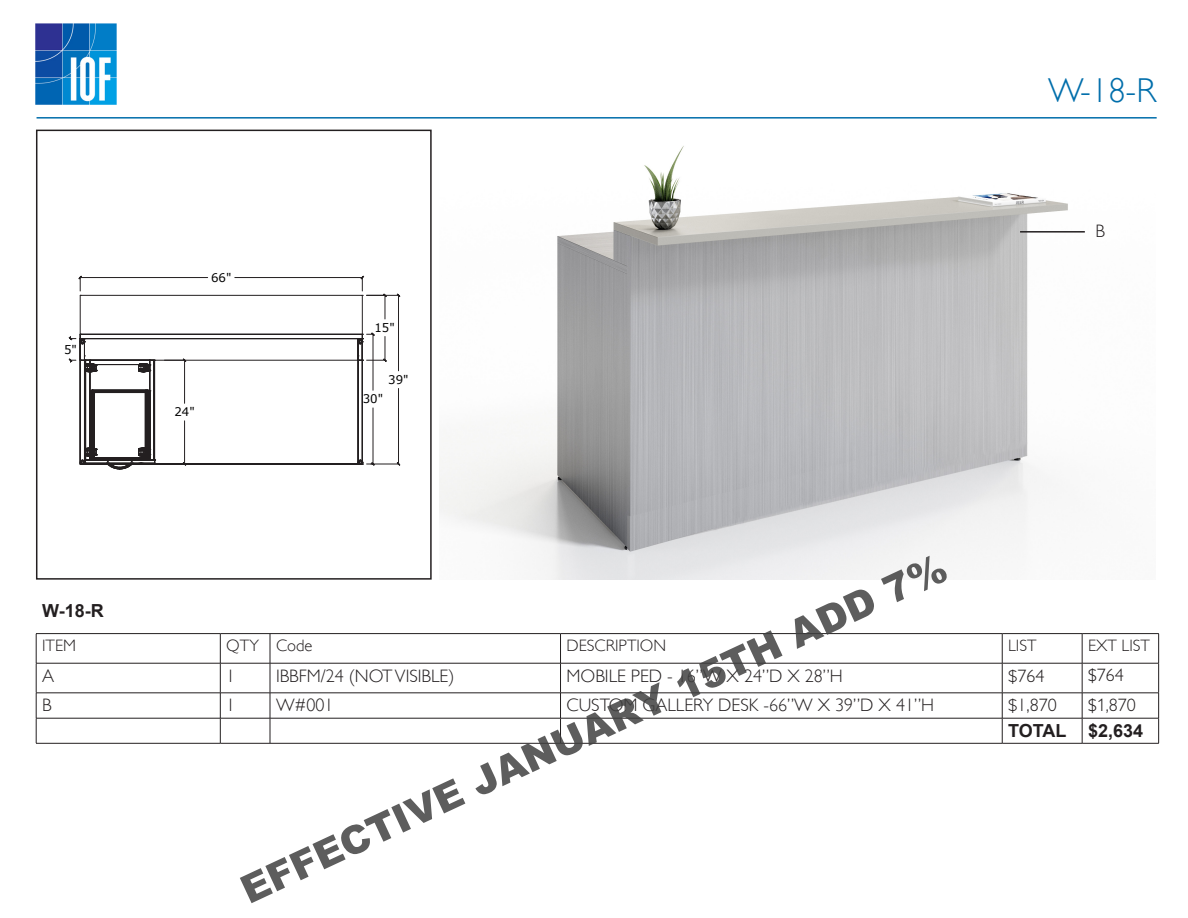
<style>
.page{position:relative;width:1188px;height:918px;background:#fff}
.page>*{position:absolute;margin:0;border:0;box-sizing:border-box;transform-origin:0 0}
.t1{font:900 39px "Arial";color:rgb(64 64 64/.85)}
.t2{font:300 34.5px "Gill Sans";color:#006eab}
.t3{font:300 18px "Gill Sans";color:#231f20}
.t4{font:700 18px "Arial";color:#231f20}
.t5{font:300 18px "Gill Sans Nova";color:#231f20}
.t6{font:300 16.5px "Gill Sans";color:#231f20}
.t7{font:11.85px "Verdana";color:#000}
.s1{font-family:"Gill Sans"}
.s2{font-family:"Gill Sans Nova"}
</style>
<div class="page">
<img style="left:36px;top:24px;width:81px;height:81px">
<hr style="left:37px;top:117px;width:1120px;height:2px;background:#006eab">
<img style="left:440px;top:146px;width:628px;height:434px">
<hr style="left:80px;top:277px;width:128px;height:1px;background:#231f20">
<hr style="left:235px;top:277px;width:127px;height:1px;background:#231f20">
<hr style="left:367px;top:295px;width:32px;height:1px;background:#231f20">
<hr style="left:398px;top:295px;width:1px;height:76px;background:#231f20">
<div style="left:80px;top:295px;width:283px;height:66px;border:1px solid #231f20"></div>
<svg style="left:78px;top:276px;width:4px;height:20px"></svg>
<svg style="left:360px;top:276px;width:27px;height:43px"></svg>
<svg style="left:69px;top:332px;width:331px;height:138px"></svg>
<div style="left:36px;top:130px;width:396px;height:450px;border:2px solid #231f20"></div>
<hr style="left:36px;top:633px;width:184px;height:1px;background:#231f20">
<svg style="left:36px;top:634px;width:1px;height:29px"></svg>
<hr style="left:220px;top:633px;width:50px;height:1px;background:#231f20">
<svg style="left:220px;top:634px;width:1px;height:29px"></svg>
<hr style="left:270px;top:633px;width:291px;height:1px;background:#231f20">
<svg style="left:270px;top:634px;width:1px;height:29px"></svg>
<hr style="left:561px;top:633px;width:441px;height:1px;background:#231f20">
<svg style="left:560px;top:634px;width:1px;height:29px"></svg>
<hr style="left:1002px;top:633px;width:80px;height:1px;background:#231f20">
<svg style="left:1002px;top:634px;width:1px;height:29px"></svg>
<hr style="left:1082px;top:633px;width:77px;height:1px;background:#231f20">
<svg style="left:1082px;top:634px;width:1px;height:29px"></svg>
<svg style="left:1158px;top:634px;width:1px;height:29px"></svg>
<hr style="left:36px;top:663px;width:184px;height:1px;background:#231f20">
<hr style="left:36px;top:663px;width:1px;height:30px;background:#231f20">
<hr style="left:220px;top:663px;width:50px;height:1px;background:#231f20">
<hr style="left:220px;top:663px;width:1px;height:30px;background:#231f20">
<hr style="left:270px;top:663px;width:291px;height:1px;background:#231f20">
<hr style="left:270px;top:663px;width:1px;height:30px;background:#231f20">
<hr style="left:561px;top:663px;width:441px;height:1px;background:#231f20">
<hr style="left:560px;top:663px;width:1px;height:30px;background:#231f20">
<hr style="left:1002px;top:663px;width:80px;height:1px;background:#231f20">
<hr style="left:1002px;top:663px;width:1px;height:30px;background:#231f20">
<hr style="left:1082px;top:663px;width:77px;height:1px;background:#231f20">
<hr style="left:1082px;top:663px;width:1px;height:30px;background:#231f20">
<hr style="left:1158px;top:663px;width:1px;height:30px;background:#231f20">
<hr style="left:36px;top:693px;width:184px;height:1px;background:#231f20">
<hr style="left:220px;top:693px;width:50px;height:1px;background:#231f20">
<hr style="left:270px;top:693px;width:291px;height:1px;background:#231f20">
<hr style="left:561px;top:693px;width:441px;height:1px;background:#231f20">
<hr style="left:1002px;top:693px;width:80px;height:1px;background:#231f20">
<hr style="left:1082px;top:693px;width:77px;height:1px;background:#231f20">
<svg style="left:220px;top:693px;width:1px;height:50px"></svg>
<svg style="left:270px;top:693px;width:1px;height:50px"></svg>
<svg style="left:560px;top:694px;width:1px;height:49px"></svg>
<svg style="left:1002px;top:693px;width:1px;height:50px"></svg>
<svg style="left:1082px;top:693px;width:1px;height:50px"></svg>
<hr style="left:36px;top:718px;width:184px;height:1px;background:#231f20">
<svg style="left:36px;top:693px;width:1px;height:50px"></svg>
<hr style="left:220px;top:718px;width:50px;height:1px;background:#231f20">
<hr style="left:270px;top:718px;width:291px;height:1px;background:#231f20">
<hr style="left:561px;top:718px;width:441px;height:1px;background:#231f20">
<hr style="left:1002px;top:718px;width:80px;height:1px;background:#231f20">
<hr style="left:1082px;top:718px;width:77px;height:1px;background:#231f20">
<svg style="left:1158px;top:693px;width:1px;height:50px"></svg>
<hr style="left:36px;top:743px;width:184px;height:1px;background:#231f20">
<hr style="left:220px;top:743px;width:50px;height:1px;background:#231f20">
<hr style="left:270px;top:743px;width:291px;height:1px;background:#231f20">
<hr style="left:561px;top:743px;width:441px;height:1px;background:#231f20">
<hr style="left:1002px;top:743px;width:80px;height:1px;background:#231f20">
<hr style="left:1082px;top:743px;width:77px;height:1px;background:#231f20">
<hr style="left:1020px;top:231px;width:65px;height:2px;background:#231f20">
<p class="t2" style="left:1048px;top:70px;width:109px">W-18-R</p>
<p class="t7" style="left:64px;top:341px;width:14px">5"</p>
<p class="t7" style="left:211px;top:269px;width:22px">66"</p>
<p class="t7" style="left:174px;top:404px;width:22px">24"</p>
<p class="t7" style="left:375px;top:320px;width:22px">15"</p>
<p class="t7" style="left:388px;top:371px;width:22px">39"</p>
<p class="t7" style="left:363px;top:391px;width:22px">30"</p>
<p class="t3" style="left:1095px;top:221px;width:11px">B</p>
<h1 class="t1" style="left:231px;top:866px;width:775px;rotate:-25deg">EFFECTIVE JANUARY 15TH ADD 7%</h1>
<p class="t4" style="left:42px;top:598px;width:63px">W-18-R</p>
<p class="t6" style="left:42px;top:636px;width:35px">ITEM</p>
<p class="t6" style="left:226px;top:636px;width:34px">QTY</p>
<p class="t6" style="left:276px;top:636px;width:38px">Code</p>
<p class="t6" style="left:567px;top:636px;width:101px">DESCRIPTION</p>
<p class="t6" style="left:1008px;top:636px;width:30px">LIST</p>
<p class="t6" style="left:1088px;top:636px;width:63px">EXT LIST</p>
<p class="t3" style="left:42px;top:665px;width:14px">A</p>
<p class="t3" style="left:226px;top:665px;width:10px">1</p>
<p class="t3" style="left:276px;top:665px;width:180px">IBBFM/24 (NOT VISIBLE)</p>
<p class="t3" style="left:567px;top:665px;width:278px">MOBILE PED - 16”W X 24”D X 28”H</p>
<p class="t5" style="left:1008px;top:665px;width:38px"><span class="s1">$</span>764</p>
<p class="t5" style="left:1088px;top:664px;width:37px">$764</p>
<p class="t3" style="left:42px;top:695px;width:11px">B</p>
<p class="t3" style="left:226px;top:695px;width:10px">1</p>
<p class="t3" style="left:276px;top:695px;width:59px">W#001</p>
<p class="t3" style="left:567px;top:695px;width:369px">CUSTOM GALLERY DESK -66”W X 39”D X 41”H</p>
<p class="t3" style="left:1008px;top:695px;width:50px">$1,<span class="s2">870</span></p>
<p class="t5" style="left:1088px;top:693px;width:49px">$1,870</p>
<p class="t4" style="left:1008px;top:718px;width:60px">TOTAL</p>
<p class="t4" style="left:1088px;top:718px;width:57px">$2,634</p>
</div>
